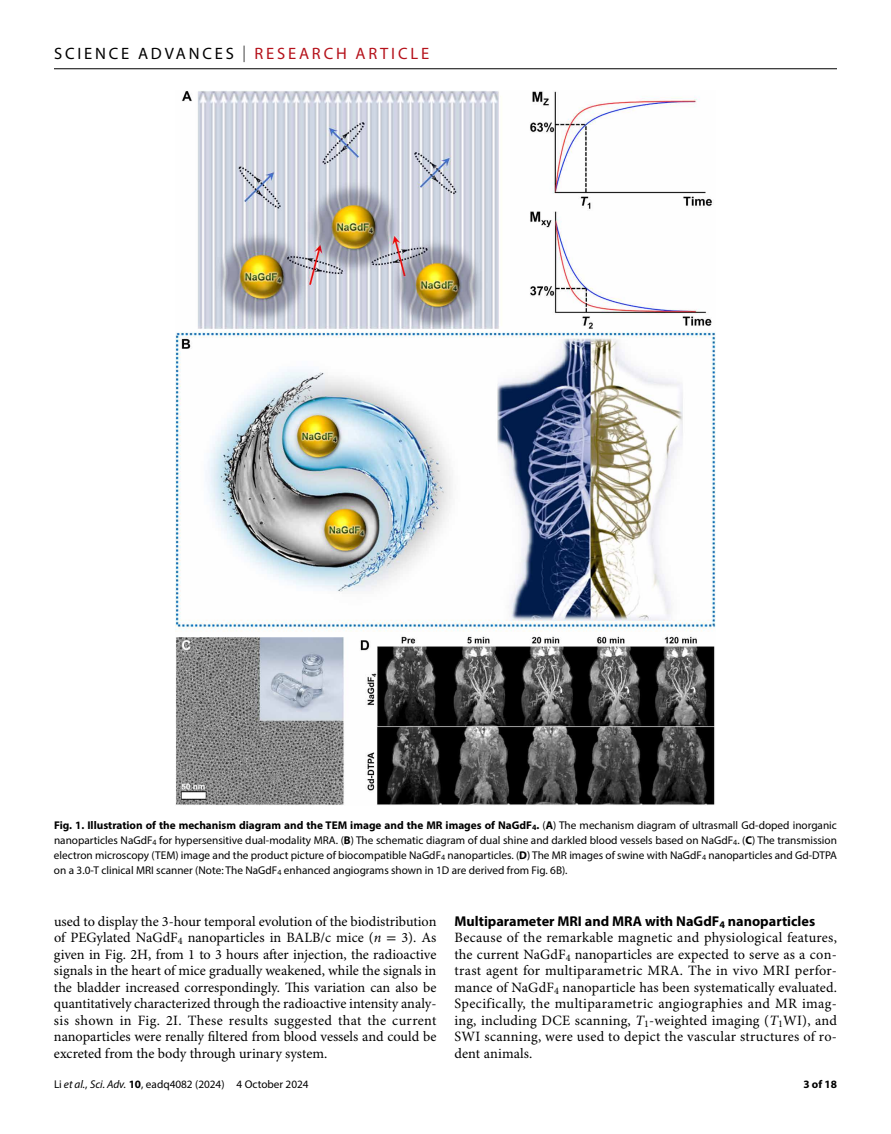
<style>
.page{position:relative;width:891px;height:1134px;background:#fff}
.page>*{position:absolute;margin:0;border:0;box-sizing:border-box;transform-origin:0 0}
.t1{font:16.5px "Myriad Pro";letter-spacing:.17em;color:#000}
.t2{font:14.25px/16.5px "Minion Pro";letter-spacing:.005em;color:#000;text-align:justify}
.t3{font:700 14.25px "Myriad Pro";color:#000}
.t4{font:11.25px/15px "Myriad Pro";color:#000;text-align:justify}
.t5{font:700 11.25px "Myriad Pro";color:#000}
.s1{font-weight:300}
.s2{color:#b5121b}
.s3{font-weight:700}
.s4{font-style:italic}
.s5{font-family:"STIX"}
</style>
<div class="page">
<hr style="left:54px;top:68px;width:783px;height:1px;background:#000">
<img style="left:175px;top:90px;width:541px;height:715px">
<p class="t1" style="left:54px;top:44px;width:376px">Science Adva nces <span class="s1">|</span> <span class="s2">Resear ch Ar ticl e</span></p>
<p class="t4" style="left:54px;top:817px;width:785px"><span class="s3">Fig. 1. Illustration of the mechanism diagram and the TEM image and the MR images of NaGdF</span><sub>4</sub><span class="s3">.</span> (<span class="s3">A</span>) The mechanism diagram of ultrasmall Gd-doped inorganic nanoparticles NaGdF<sub>4</sub> for hypersensitive dual-modality MRA. (<span class="s3">B</span>) The schematic diagram of dual shine and darkled blood vessels based on NaGdF<sub>4</sub>. (<span class="s3">C</span>) The transmission electron microscopy (TEM) image and the product picture of biocompatible NaGdF<sub>4</sub> nanoparticles. (<span class="s3">D</span>) The MR images of swine with NaGdF<sub>4</sub> nanoparticles and Gd--DTPA on a 3.0--T clinical MRI scanner (Note: The NaGdF<sub>4</sub> enhanced angiograms shown in 1D are derived from Fig. 6B).</p>
<p class="t2" style="left:54px;top:913px;width:384px">used to display the 3-hour temporal evolution of the biodistribution of PEGylated NaGdF<sub>4</sub> nanoparticles in BALB/c mice (<span class="s4">n</span> <span class="s5">=</span> 3). As given in Fig. 2H, from 1 to 3 hours after injection, the radioactive signals in the heart of mice gradually weakened, while the signals in the bladder increased correspondingly. This variation can also be quantitatively characterized through the radioactive intensity analy&shy;sis shown in Fig. 2I. These results suggested that the current nanoparticles were renally filtered from blood vessels and could be excreted from the body through urinary system.</p>
<p class="t3" style="left:454px;top:912px;width:362px">Multiparameter MRI and MRA with NaGdF<sub>4</sub> nanoparticles</p>
<p class="t2" style="left:454px;top:930px;width:384px">Because of the remarkable magnetic and physiological features, the current NaGdF<sub>4</sub> nanoparticles are expected to serve as a con&shy;trast agent for multiparametric MRA. The in vivo MRI perfor&shy;mance of NaGdF<sub>4</sub> nanoparticle has been systematically evaluated.<br>Specifically, the multiparametric angiographies and MR imag&shy;ing, including DCE scanning, <span class="s4">T</span><sub>1</sub>-weighted imaging (<span class="s4">T</span><sub>1</sub>WI), and SWI scanning, were used to depict the vascular structures of ro&shy;dent animals.</p>
<p class="t4" style="left:54px;top:1076px;width:256px">Li <span class="s4">et al.</span>, <span class="s4">Sci. Adv.</span> <span class="s3">10</span>, eadq4082 (2024) 4 October 2024</p>
<p class="t5" style="left:803px;top:1076px;width:35px">3 of 18</p>
</div>
